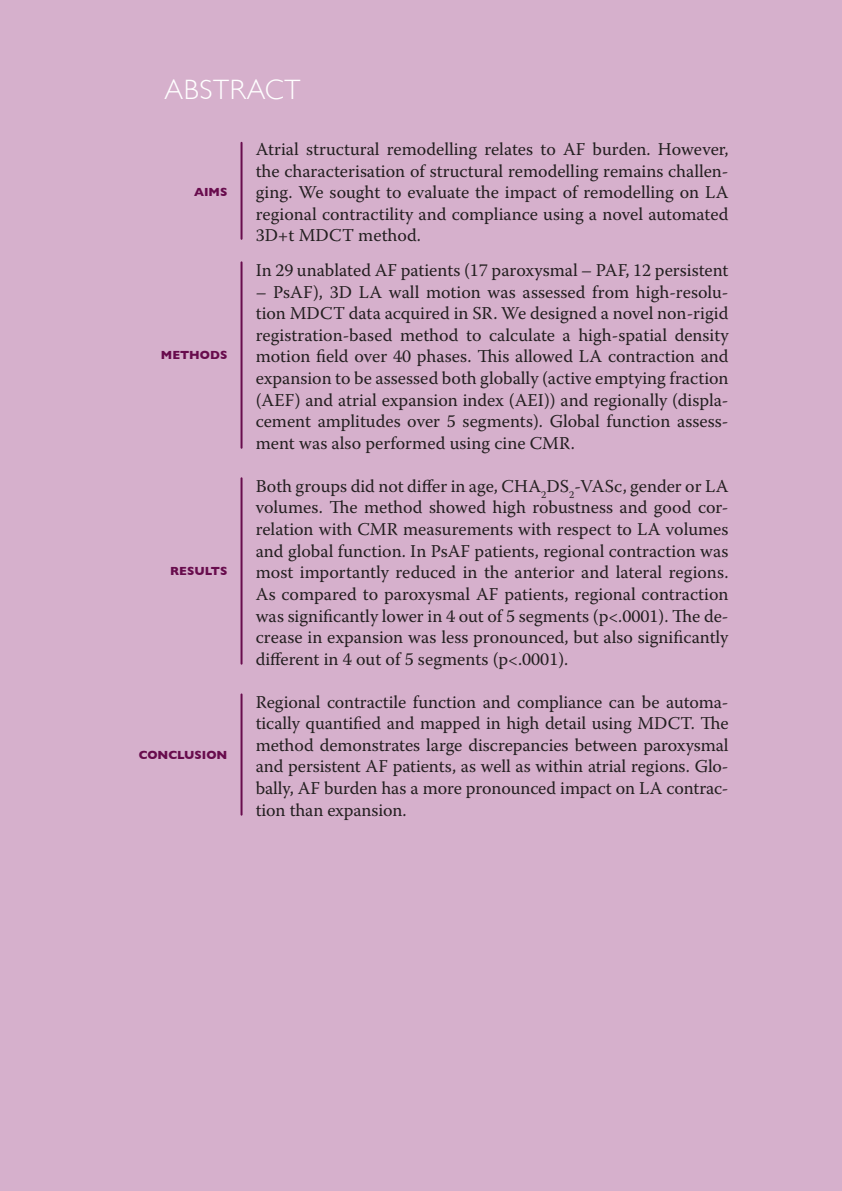
<style>
.page{position:relative;width:842px;height:1191px;background:#d6b0cc}
.page>*{position:absolute;margin:0;border:0;box-sizing:border-box;transform-origin:0 0}
.t1{font:300 28px "Gill Sans";letter-spacing:.025em;color:#fff}
.t2{font:18px/21.6px "Warnock Pro";color:#231f20;text-align:justify}
.t3{font:700 12px "Gill Sans";color:#680c4d}
</style>
<div class="page">
<hr style="left:241px;top:262px;width:2px;height:186px;background:#680c4d">
<hr style="left:241px;top:478px;width:2px;height:185px;background:#680c4d">
<hr style="left:241px;top:143px;width:2px;height:96px;background:#680c4d">
<hr style="left:241px;top:694px;width:2px;height:120px;background:#680c4d">
<p class="t1" style="left:164px;top:73px;width:137px">ABSTRACT</p>
<p class="t3" style="left:194px;top:185px;width:35px">AIMS</p>
<p class="t3" style="left:161px;top:348px;width:68px">METHODS</p>
<p class="t3" style="left:170px;top:564px;width:59px">RESULTS</p>
<p class="t3" style="left:139px;top:748px;width:90px">CONCLUSION</p>
<p class="t2" style="left:256px;top:138px;width:474px">Atrial structural remodelling relates to AF burden. However, the characterisation of structural remodelling remains challen&shy;ging. We sought to evaluate the impact of remodelling on LA regional contractility and compliance using a novel automated 3D+t MDCT method.</p>
<p class="t2" style="left:256px;top:259px;width:474px">In 29 unablated AF patients (17 paroxysmal – PAF, 12 persistent</p>
<p class="t2" style="left:256px;top:280px;width:474px">– PsAF), 3D LA wall motion was assessed from high-resolu&shy;tion MDCT data acquired in SR. We designed a novel non-rigid registration-based method to calculate a high-spatial density motion field over 40 phases. This allowed LA contraction and expansion to be assessed both globally (active emptying fraction (AEF) and atrial expansion index (AEI)) and regionally (displa&shy;cement amplitudes over 5 segments). Global function assess&shy;ment was also performed using cine CMR.</p>
<p class="t2" style="left:256px;top:475px;width:474px">Both groups did not differ in age, CHA<sub>2</sub>DS<sub>2</sub>-VASc, gender or LA volumes. The method showed high robustness and good cor&shy;relation with CMR measurements with respect to LA volumes and global function. In PsAF patients, regional contraction was most importantly reduced in the anterior and lateral regions.<br>As compared to paroxysmal AF patients, regional contraction was significantly lower in 4 out of 5 segments (p&lt;.0001). The de&shy;crease in expansion was less pronounced, but also significantly different in 4 out of 5 segments (p&lt;.0001).</p>
<p class="t2" style="left:256px;top:690px;width:474px">Regional contractile function and compliance can be automa&shy;tically quantified and mapped in high detail using MDCT. The method demonstrates large discrepancies between paroxysmal and persistent AF patients, as well as within atrial regions. Glo&shy;bally, AF burden has a more pronounced impact on LA contrac&shy;tion than expansion.</p>
</div>
